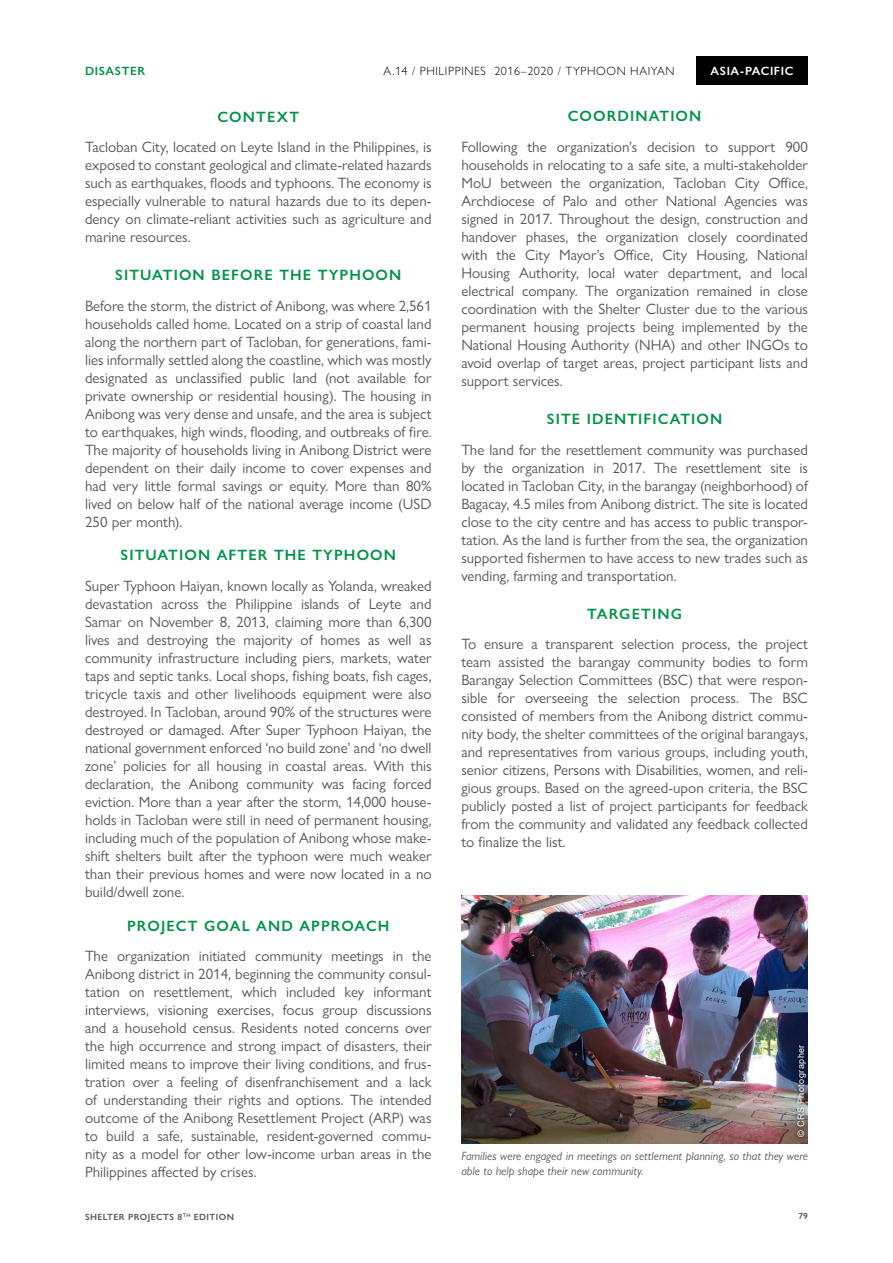
<style>
.page{position:relative;width:893px;height:1263px;background:#fff}
.page>*{position:absolute;margin:0;border:0;box-sizing:border-box;transform-origin:0 0}
.t1{font:15px/18px "Gill Sans Nova";color:#575756;text-align:justify}
.t2{font:600 15px "Gill Sans Nova";letter-spacing:.075em;color:#009346}
.t3{font:italic 12px/14.4px "Gill Sans Nova";color:#575756}
.t4{font:300 12px "Gill Sans Nova";letter-spacing:.05em;color:#000}
.t5{font:600 12px "Gill Sans Nova";letter-spacing:.05em;color:#fff}
.t6{font:600 12px "Gill Sans Nova";letter-spacing:.05em;color:#009346}
.t7{font:600 9px "Gill Sans Nova";letter-spacing:.05em;color:#575756}
.t8{font:9px "Arial";letter-spacing:.05em;color:#fff}
</style>
<div class="page">
<div style="left:696px;top:57px;width:112px;height:28px;background:#000"></div>
<img style="left:461px;top:895px;width:347px;height:249px">
<div style="left:794px;top:1041px;width:15px;height:100px;background:#000;opacity:.75"></div>
<p class="t6" style="left:85px;top:63px;width:62px">DISASTER</p>
<p class="t4" style="left:384px;top:63px;width:291px">A.14 / PHILIPPINES 2016–2020 / TYPHOON HAIYAN</p>
<p class="t5" style="left:711px;top:64px;width:84px">ASIA-PACIFIC</p>
<p class="t2" style="left:218px;top:107px;width:83px">CONTEXT</p>
<p class="t1" style="left:85px;top:138px;width:348px">Tacloban City, located on Leyte Island in the Philippines, is exposed to constant geological and climate-related hazards such as earthquakes, floods and typhoons. The economy is especially vulnerable to natural hazards due to its depen&shy;dency on climate-reliant activities such as agriculture and marine resources.</p>
<p class="t2" style="left:115px;top:266px;width:288px">SITUATION BEFORE THE TYPHOON</p>
<p class="t1" style="left:85px;top:296px;width:348px">Before the storm, the district of Anibong, was where 2,561 households called home. Located on a strip of coastal land along the northern part of Tacloban, for generations, fami&shy;lies informally settled along the coastline, which was mostly designated as unclassified public land (not available for private ownership or residential housing). The housing in Anibong was very dense and unsafe, and the area is subject to earthquakes, high winds, flooding, and outbreaks of fire.<br>The majority of households living in Anibong District were dependent on their daily income to cover expenses and had very little formal savings or equity. More than 80% lived on below half of the national average income (USD 250 per month).</p>
<p class="t2" style="left:121px;top:546px;width:277px">SITUATION AFTER THE TYPHOON</p>
<p class="t1" style="left:85px;top:577px;width:348px">Super Typhoon Haiyan, known locally as Yolanda, wreaked devastation across the Philippine islands of Leyte and Samar on November 8, 2013, claiming more than 6,300 lives and destroying the majority of homes as well as community infrastructure including piers, markets, water taps and septic tanks. Local shops, fishing boats, fish cages, tricycle taxis and other livelihoods equipment were also destroyed. In Tacloban, around 90% of the structures were destroyed or damaged. After Super Typhoon Haiyan, the national government enforced ‘no build zone’ and ‘no dwell zone’ policies for all housing in coastal areas. With this declaration, the Anibong community was facing forced eviction. More than a year after the storm, 14,000 house&shy;holds in Tacloban were still in need of permanent housing, including much of the population of Anibong whose make&shy;shift shelters built after the typhoon were much weaker than their previous homes and were now located in a no build/dwell zone.</p>
<p class="t2" style="left:127px;top:916px;width:264px">PROJECT GOAL AND APPROACH</p>
<p class="t1" style="left:85px;top:947px;width:348px">The organization initiated community meetings in the Anibong district in 2014, beginning the community consul&shy;tation on resettlement, which included key informant interviews, visioning exercises, focus group discussions and a household census. Residents noted concerns over the high occurrence and strong impact of disasters, their limited means to improve their living conditions, and frus&shy;tration over a feeling of disenfranchisement and a lack of understanding their rights and options. The intended outcome of the Anibong Resettlement Project (ARP) was to build a safe, sustainable, resident-governed commu&shy;nity as a model for other low-income urban areas in the Philippines affected by crises.</p>
<p class="t2" style="left:568px;top:107px;width:135px">COORDINATION</p>
<p class="t1" style="left:461px;top:138px;width:348px">Following the organization’s decision to support 900 households in relocating to a safe site, a multi-stakeholder MoU between the organization, Tacloban City Office, Archdiocese of Palo and other National Agencies was signed in 2017. Throughout the design, construction and handover phases, the organization closely coordinated with the City Mayor’s Office, City Housing, National Housing Authority, local water department, and local electrical company. The organization remained in close coordination with the Shelter Cluster due to the various permanent housing projects being implemented by the National Housing Authority (NHA) and other INGOs to avoid overlap of target areas, project participant lists and support services.</p>
<p class="t2" style="left:547px;top:410px;width:177px">SITE IDENTIFICATION</p>
<p class="t1" style="left:461px;top:440px;width:348px">The land for the resettlement community was purchased by the organization in 2017. The resettlement site is located in Tacloban City, in the barangay (neighborhood) of Bagacay, 4.5 miles from Anibong district. The site is located close to the city centre and has access to public transpor&shy;tation. As the land is further from the sea, the organization supported fishermen to have access to new trades such as vending, farming and transportation.</p>
<p class="t2" style="left:587px;top:604px;width:96px">TARGETING</p>
<p class="t1" style="left:461px;top:635px;width:348px">To ensure a transparent selection process, the project team assisted the barangay community bodies to form Barangay Selection Committees (BSC) that were respon&shy;sible for overseeing the selection process. The BSC consisted of members from the Anibong district commu&shy;nity body, the shelter committees of the original barangays, and representatives from various groups, including youth, senior citizens, Persons with Disabilities, women, and reli&shy;gious groups. Based on the agreed-upon criteria, the BSC publicly posted a list of project participants for feedback from the community and validated any feedback collected to finalize the list.</p>
<p class="t8" style="left:795px;top:1137px;width:94px;rotate:-90deg">© CRS Photographer</p>
<p class="t3" style="left:461px;top:1149px;width:348px">Families were engaged in meetings on settlement planning, so that they were able to help shape their new community.</p>
<p class="t7" style="left:85px;top:1211px;width:150px">SHELTER PROJECTS 8<sup>TH</sup> EDITION</p>
<p class="t7" style="left:798px;top:1211px;width:11px">79</p>
</div>
